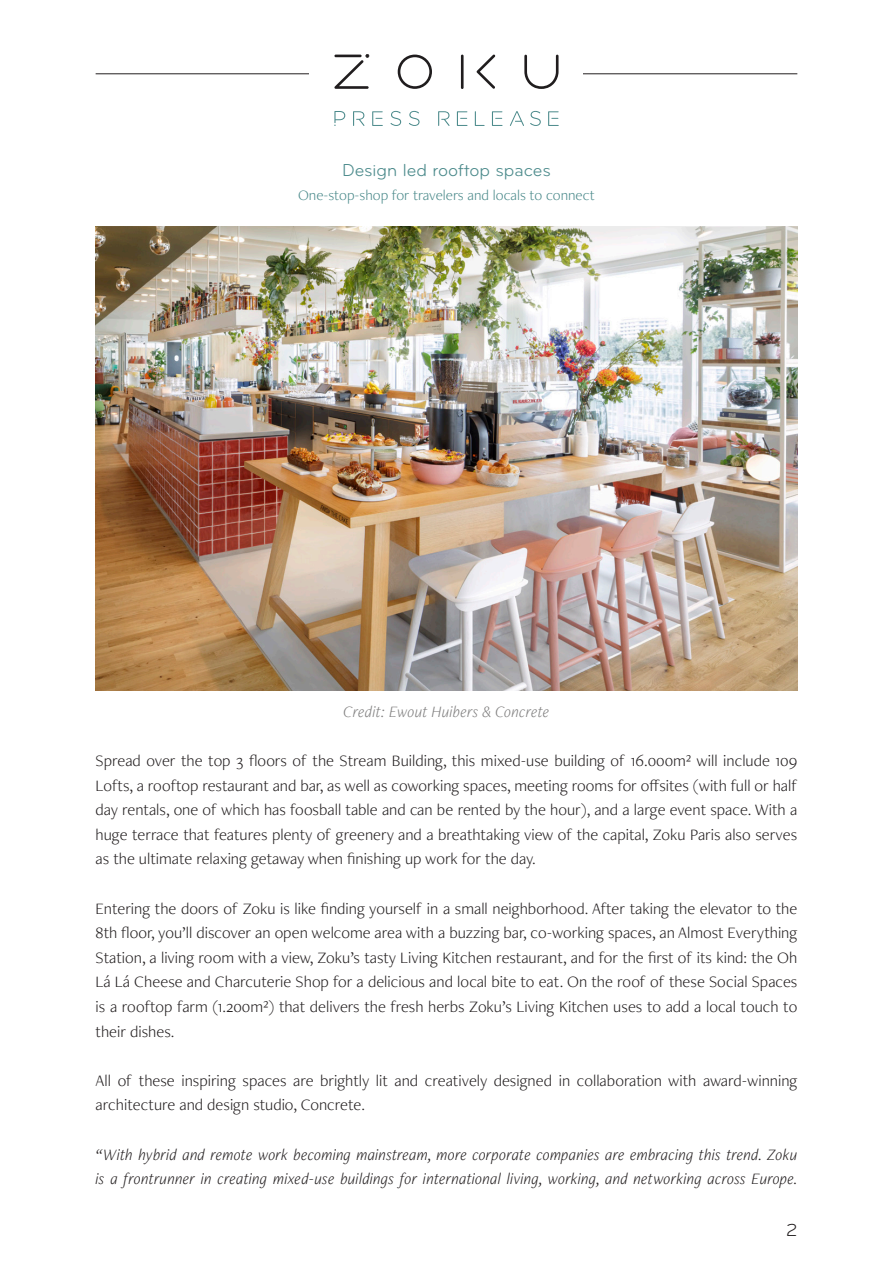
<style>
.page{position:relative;width:893px;height:1263px;background:#fff}
.page>*{position:absolute;margin:0;border:0;box-sizing:border-box;transform-origin:0 0}
.t1{font:18px "Bryant";color:#4b8a8b}
.t2{font:18px "Bryant";color:#231f20}
.t3{font:300 16.5px/24.6px "Freight Neo Pro";color:#231f20;text-align:justify}
.t4{font:italic 300 16.5px/24.6px "Freight Neo Pro";color:#231f20}
.t5{font:italic 300 16.5px "Freight Neo Pro";color:#7f7e7e}
.t6{font:300 15px "Freight Neo Pro";color:#4b8a8b}
</style>
<div class="page">
<img style="left:96px;top:226px;width:701px;height:465px">
<hr style="left:96px;top:73px;width:701px;height:1px;background:#231f20">
<div style="left:310px;top:30px;width:273px;height:114px;background:#fff"></div>
<svg style="left:398px;top:55px;width:34px;height:34px"></svg>
<hr style="left:461px;top:55px;width:3px;height:34px;background:#201d1e">
<svg style="left:477px;top:54px;width:18px;height:35px"></svg>
<svg style="left:524px;top:55px;width:34px;height:34px"></svg>
<svg style="left:334px;top:54px;width:35px;height:35px"></svg>
<svg style="left:334px;top:111px;width:11px;height:15px"></svg>
<svg style="left:353px;top:111px;width:11px;height:15px"></svg>
<svg style="left:372px;top:111px;width:11px;height:15px"></svg>
<svg style="left:409px;top:111px;width:11px;height:15px"></svg>
<svg style="left:391px;top:111px;width:10px;height:15px"></svg>
<svg style="left:438px;top:111px;width:12px;height:15px"></svg>
<svg style="left:475px;top:111px;width:10px;height:15px"></svg>
<svg style="left:457px;top:111px;width:10px;height:15px"></svg>
<svg style="left:492px;top:111px;width:10px;height:15px"></svg>
<svg style="left:548px;top:111px;width:11px;height:15px"></svg>
<svg style="left:530px;top:111px;width:11px;height:15px"></svg>
<svg style="left:510px;top:111px;width:14px;height:15px"></svg>
<p class="t1" style="left:342px;top:159px;width:210px">Design led rooftop spaces</p>
<p class="t6" style="left:298px;top:185px;width:298px">One-stop-shop for travelers and locals to connect</p>
<p class="t5" style="left:343px;top:700px;width:208px">Credit: Ewout Huibers &amp; Concrete</p>
<p class="t3" style="left:96px;top:748px;width:703px">Spread over the top 3 floors of the Stream Building, this mixed-use building of 16.000m² will include 109<br>Lofts, a rooftop restaurant and bar, as well as coworking spaces, meeting rooms for offsites (with full or half day rentals, one of which has foosball table and can be rented by the hour), and a large event space. With a huge terrace that features plenty of greenery and a breathtaking view of the capital, Zoku Paris also serves as the ultimate relaxing getaway when finishing up work for the day.</p>
<p class="t3" style="left:96px;top:895px;width:703px">Entering the doors of Zoku is like finding yourself in a small neighborhood. After taking the elevator to the 8th floor, you’ll discover an open welcome area with a buzzing bar, co-working spaces, an Almost Everything Station, a living room with a view, Zoku’s tasty Living Kitchen restaurant, and for the first of its kind: the Oh Lá Lá Cheese and Charcuterie Shop for a delicious and local bite to eat. On the roof of these Social Spaces is a rooftop farm (1.200m²) that delivers the fresh herbs Zoku’s Living Kitchen uses to add a local touch to their dishes.</p>
<p class="t3" style="left:96px;top:1067px;width:703px">All of these inspiring spaces are brightly lit and creatively designed in collaboration with award-winning architecture and design studio, Concrete.</p>
<p class="t4" style="left:96px;top:1141px;width:704px">“With hybrid and remote work becoming mainstream, more corporate companies are embracing this trend. Zoku is a frontrunner in creating mixed-use buildings for international living, working, and networking across Europe.</p>
<p class="t2" style="left:786px;top:1219px;width:13px">2</p>
</div>
